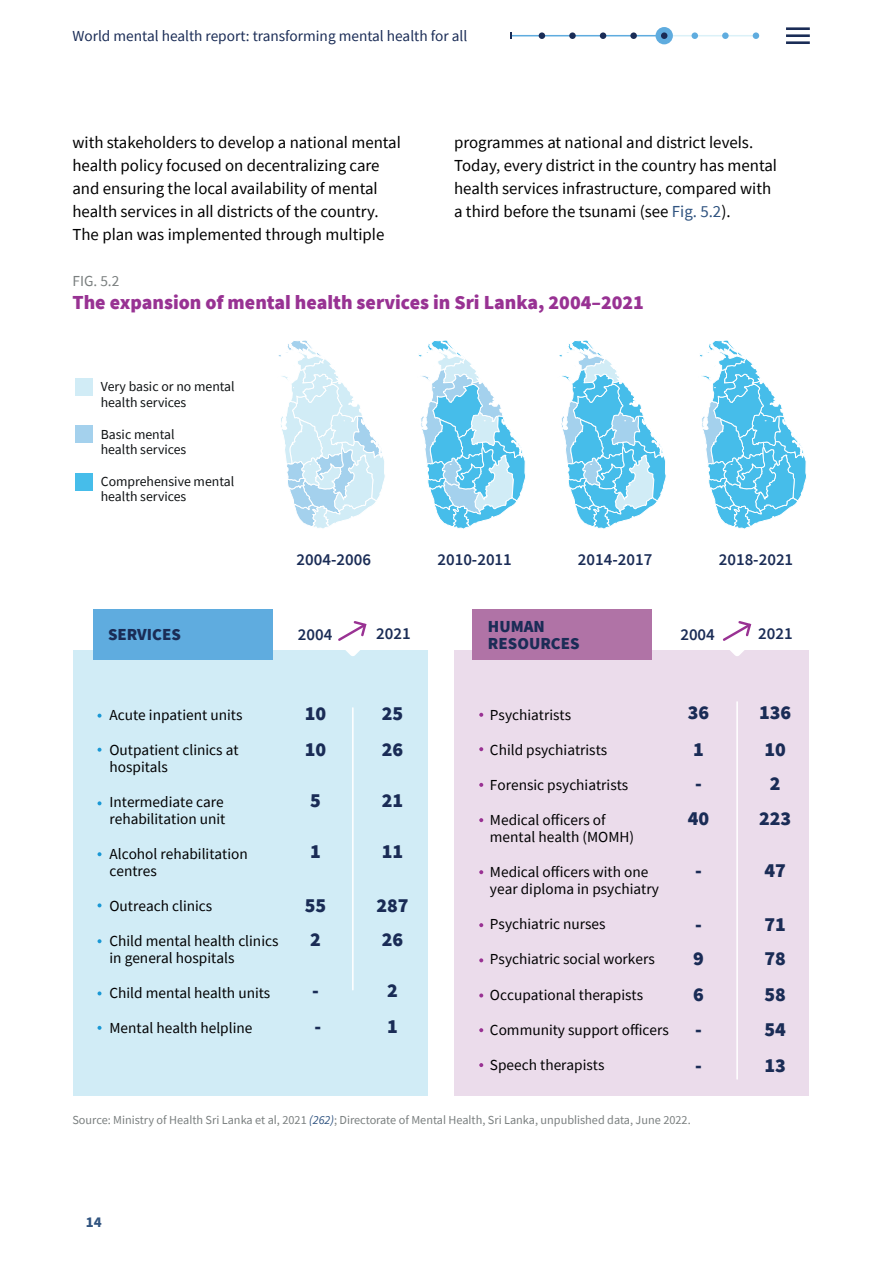
<style>
.page{position:relative;width:893px;height:1263px;background:#fff}
.page>*{position:absolute;margin:0;border:0;box-sizing:border-box;transform-origin:0 0}
.t1{font:900 19.95px "Source Sans Pro";color:#1a2c56}
.t2{font:900 19.95px "Source Sans Pro";color:#983293}
.t3{font:16.8px/23px "Source Sans Pro";color:#000001}
.t4{font:600 16.8px "Source Sans Pro";color:#1a2c56}
.t5{font:900 16.8px/16.8px "Source Sans Pro";color:#1a2c56}
.t6{font:15.3px/16.8px "Source Sans Pro";color:#000001}
.t7{font:15.3px "Source Sans Pro";color:#1a2c56}
.t8{font:15.3px "Source Sans Pro";color:#7a7f7f}
.t9{font:700 15px "Source Sans Pro";color:#315480}
.t10{font:13.8px/15.3px "Source Sans Pro";color:#0f1214}
.t11{font:12.3px "Source Sans Pro";color:#7a7f7f}
.s1{color:#2f5380}
.s2{font-style:italic;color:#2f5380}
</style>
<div class="page">
<div style="left:73px;top:650px;width:355px;height:445px;background:#d1ecf6"></div>
<div style="left:454px;top:650px;width:355px;height:445px;background:#ebdceb"></div>
<div style="left:94px;top:609px;width:179px;height:51px;background:#5facdf"></div>
<svg style="left:98px;top:714px;width:4px;height:4px"></svg>
<svg style="left:98px;top:748px;width:4px;height:4px"></svg>
<svg style="left:98px;top:801px;width:4px;height:4px"></svg>
<svg style="left:98px;top:852px;width:4px;height:4px"></svg>
<svg style="left:98px;top:903px;width:4px;height:4px"></svg>
<svg style="left:98px;top:991px;width:4px;height:4px"></svg>
<svg style="left:98px;top:1026px;width:4px;height:4px"></svg>
<svg style="left:98px;top:939px;width:4px;height:4px"></svg>
<svg style="left:479px;top:713px;width:4px;height:4px"></svg>
<svg style="left:479px;top:747px;width:4px;height:4px"></svg>
<svg style="left:479px;top:783px;width:4px;height:4px"></svg>
<svg style="left:479px;top:818px;width:4px;height:4px"></svg>
<svg style="left:479px;top:923px;width:4px;height:4px"></svg>
<svg style="left:479px;top:958px;width:4px;height:4px"></svg>
<svg style="left:479px;top:993px;width:4px;height:4px"></svg>
<svg style="left:479px;top:1028px;width:4px;height:4px"></svg>
<svg style="left:479px;top:1063px;width:4px;height:4px"></svg>
<svg style="left:479px;top:870px;width:4px;height:4px"></svg>
<div style="left:473px;top:609px;width:179px;height:51px;background:#b073a6"></div>
<hr style="left:352px;top:708px;width:2px;height:282px;background:#fff">
<hr style="left:736px;top:702px;width:2px;height:377px;background:#fff">
<svg style="left:722px;top:621px;width:30px;height:35px"></svg>
<div style="left:75px;top:426px;width:17px;height:17px;background:#a4d1ed"></div>
<div style="left:75px;top:473px;width:17px;height:17px;background:#46bdea"></div>
<div style="left:75px;top:378px;width:17px;height:18px;background:#d1ecf6"></div>
<svg style="left:278px;top:340px;width:107px;height:189px"></svg>
<svg style="left:418px;top:340px;width:108px;height:189px"></svg>
<svg style="left:559px;top:340px;width:107px;height:189px"></svg>
<svg style="left:700px;top:340px;width:107px;height:189px"></svg>
<svg style="left:338px;top:621px;width:29px;height:35px"></svg>
<hr style="left:786px;top:41px;width:24px;height:3px;background:#1a2c56">
<hr style="left:786px;top:27px;width:24px;height:3px;background:#1a2c56">
<hr style="left:786px;top:34px;width:24px;height:3px;background:#1a2c56">
<hr style="left:665px;top:35px;width:90px;height:1px;background:#dbf1f8">
<div style="left:655px;top:27px;width:18px;height:17px;background:#5facdf;border-radius:50%"></div>
<hr style="left:510px;top:35px;width:154px;height:1px;background:#5facdf">
<div style="left:539px;top:32px;width:6px;height:7px;background:#1a2c56;border-radius:50%"></div>
<div style="left:691px;top:32px;width:7px;height:7px;background:#5facdf;border-radius:50%"></div>
<div style="left:630px;top:32px;width:7px;height:7px;background:#1a2c56;border-radius:50%"></div>
<div style="left:753px;top:32px;width:6px;height:7px;background:#5facdf;border-radius:50%"></div>
<div style="left:569px;top:32px;width:7px;height:7px;background:#1a2c56;border-radius:50%"></div>
<div style="left:600px;top:32px;width:6px;height:7px;background:#1a2c56;border-radius:50%"></div>
<div style="left:722px;top:32px;width:7px;height:7px;background:#5facdf;border-radius:50%"></div>
<div style="left:661px;top:32px;width:6px;height:7px;background:#1a2c56;border-radius:50%"></div>
<svg style="left:510px;top:32px;width:2px;height:7px"></svg>
<p class="t7" style="left:72px;top:27px;width:396px">World mental health report: transforming mental health for all</p>
<p class="t3" style="left:72px;top:131px;width:330px">with stakeholders to develop a national mental health policy focused on decentralizing care and ensuring the local availability of mental health services in all districts of the country.<br>The plan was implemented through multiple</p>
<p class="t3" style="left:454px;top:131px;width:324px">programmes at national and district levels.<br>Today, every district in the country has mental health services infrastructure, compared with a third before the tsunami (see <span class="s1">Fig. 5.2</span>).</p>
<p class="t8" style="left:72px;top:271px;width:48px">FIG. 5.2</p>
<h1 class="t2" style="left:72px;top:288px;width:573px">The expansion of mental health services in Sri Lanka, 2004–2021</h1>
<p class="t10" style="left:101px;top:379px;width:135px">Very basic or no mental health services</p>
<p class="t10" style="left:101px;top:426px;width:87px">Basic mental health services</p>
<p class="t10" style="left:101px;top:474px;width:135px">Comprehensive mental health services</p>
<p class="t5" style="left:108px;top:626px;width:74px">SERVICES</p>
<p class="t4" style="left:297px;top:548px;width:76px">2004-2006</p>
<p class="t4" style="left:437px;top:548px;width:76px">2010-2011</p>
<p class="t4" style="left:578px;top:548px;width:76px">2014-2017</p>
<p class="t4" style="left:719px;top:548px;width:76px">2018-2021</p>
<p class="t5" style="left:488px;top:618px;width:93px">HUMAN<br>RESOURCES</p>
<p class="t4" style="left:298px;top:623px;width:36px">2004</p>
<p class="t4" style="left:376px;top:623px;width:36px">2021</p>
<p class="t4" style="left:680px;top:623px;width:36px">2004</p>
<p class="t4" style="left:758px;top:623px;width:36px">2021</p>
<p class="t6" style="left:109px;top:706px;width:134px">Acute inpatient units</p>
<p class="t6" style="left:109px;top:741px;width:131px">Outpatient clinics at hospitals</p>
<p class="t6" style="left:109px;top:793px;width:117px">Intermediate care rehabilitation unit</p>
<p class="t6" style="left:109px;top:845px;width:140px">Alcohol rehabilitation centres</p>
<p class="t6" style="left:109px;top:897px;width:104px">Outreach clinics</p>
<p class="t6" style="left:109px;top:932px;width:171px">Child mental health clinics in general hospitals</p>
<p class="t6" style="left:109px;top:984px;width:162px">Child mental health units</p>
<p class="t6" style="left:109px;top:1020px;width:144px">Mental health helpline</p>
<h1 class="t1" style="left:305px;top:699px;width:23px">10</h1>
<h1 class="t1" style="left:382px;top:699px;width:23px">25</h1>
<h1 class="t1" style="left:305px;top:735px;width:23px">10</h1>
<h1 class="t1" style="left:382px;top:735px;width:23px">26</h1>
<h1 class="t1" style="left:310px;top:786px;width:12px">5</h1>
<h1 class="t1" style="left:382px;top:786px;width:23px">21</h1>
<h1 class="t1" style="left:310px;top:838px;width:12px">1</h1>
<h1 class="t1" style="left:382px;top:838px;width:23px">11</h1>
<h1 class="t1" style="left:305px;top:892px;width:23px">55</h1>
<h1 class="t1" style="left:376px;top:892px;width:34px">287</h1>
<h1 class="t1" style="left:310px;top:925px;width:12px">2</h1>
<h1 class="t1" style="left:382px;top:925px;width:23px">26</h1>
<h1 class="t1" style="left:312px;top:976px;width:8px">-</h1>
<h1 class="t1" style="left:387px;top:976px;width:12px">2</h1>
<h1 class="t1" style="left:314px;top:1013px;width:8px">-</h1>
<h1 class="t1" style="left:387px;top:1013px;width:12px">1</h1>
<p class="t6" style="left:490px;top:706px;width:83px">Psychiatrists</p>
<p class="t6" style="left:490px;top:741px;width:119px">Child psychiatrists</p>
<p class="t6" style="left:490px;top:776px;width:140px">Forensic psychiatrists</p>
<p class="t6" style="left:490px;top:811px;width:146px">Medical officers of mental health (MOMH)</p>
<p class="t6" style="left:490px;top:863px;width:170px">Medical officers with one year diploma in psychiatry</p>
<p class="t6" style="left:490px;top:915px;width:117px">Psychiatric nurses</p>
<p class="t6" style="left:490px;top:951px;width:166px">Psychiatric social workers</p>
<p class="t6" style="left:490px;top:986px;width:155px">Occupational therapists</p>
<p class="t6" style="left:490px;top:1021px;width:180px">Community support officers</p>
<p class="t6" style="left:490px;top:1056px;width:116px">Speech therapists</p>
<h1 class="t1" style="left:688px;top:699px;width:23px">36</h1>
<h1 class="t1" style="left:759px;top:699px;width:34px">136</h1>
<h1 class="t1" style="left:693px;top:735px;width:12px">1</h1>
<h1 class="t1" style="left:764px;top:735px;width:23px">10</h1>
<h1 class="t1" style="left:695px;top:770px;width:8px">-</h1>
<h1 class="t1" style="left:770px;top:770px;width:12px">2</h1>
<h1 class="t1" style="left:688px;top:805px;width:23px">40</h1>
<h1 class="t1" style="left:759px;top:805px;width:34px">223</h1>
<h1 class="t1" style="left:695px;top:857px;width:8px">-</h1>
<h1 class="t1" style="left:764px;top:857px;width:23px">47</h1>
<h1 class="t1" style="left:695px;top:910px;width:8px">-</h1>
<h1 class="t1" style="left:764px;top:910px;width:23px">71</h1>
<h1 class="t1" style="left:693px;top:945px;width:12px">9</h1>
<h1 class="t1" style="left:764px;top:945px;width:23px">78</h1>
<h1 class="t1" style="left:693px;top:981px;width:12px">6</h1>
<h1 class="t1" style="left:764px;top:981px;width:23px">58</h1>
<h1 class="t1" style="left:695px;top:1015px;width:8px">-</h1>
<h1 class="t1" style="left:764px;top:1015px;width:23px">54</h1>
<h1 class="t1" style="left:695px;top:1052px;width:8px">-</h1>
<h1 class="t1" style="left:764px;top:1052px;width:23px">13</h1>
<p class="t11" style="left:72px;top:1111px;width:620px">Source: Ministry of Health Sri Lanka et al, 2021 <span class="s2">(262)</span>; Directorate of Mental Health, Sri Lanka, unpublished data, June 2022.</p>
<p class="t9" style="left:86px;top:1212px;width:17px">14</p>
</div>
